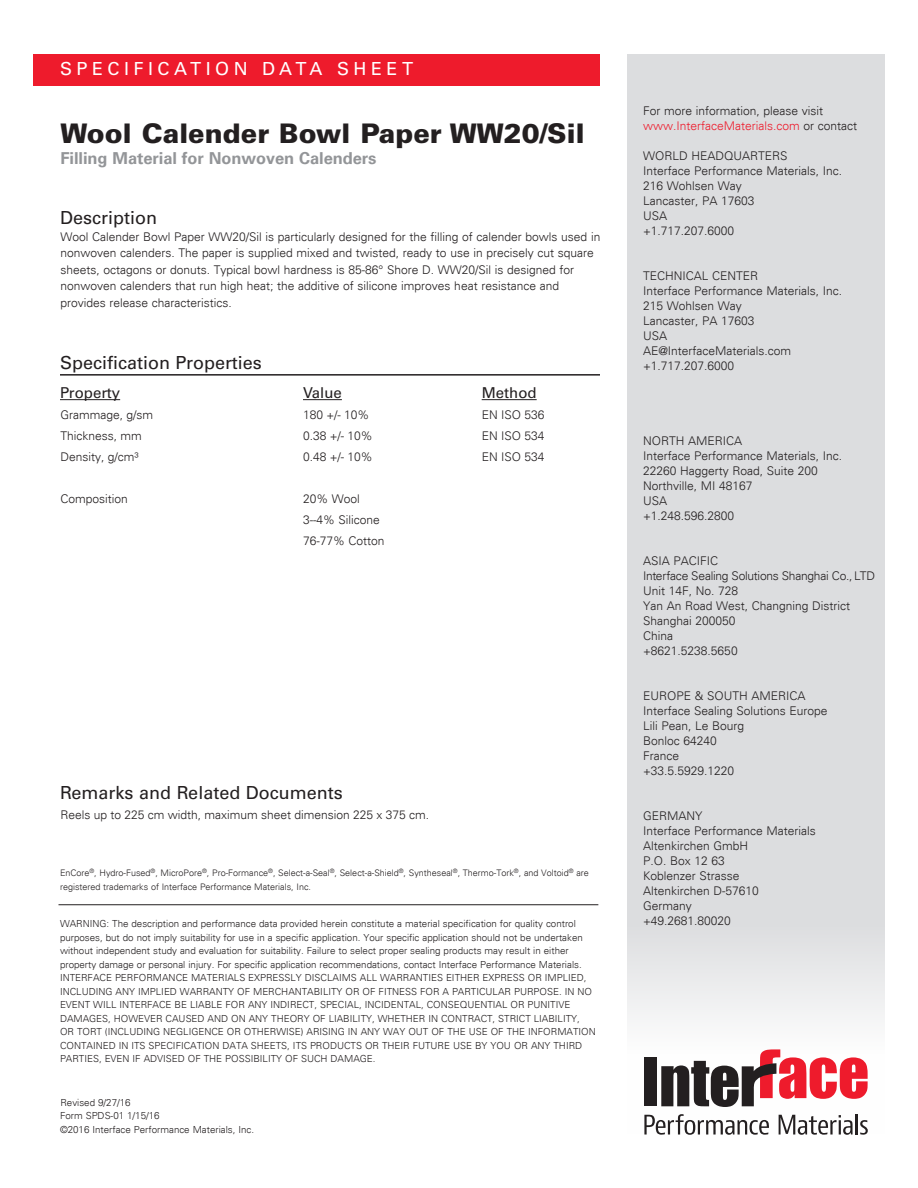
<style>
.page{position:relative;width:918px;height:1188px;background:#fff}
.page>*{position:absolute;margin:0;border:0;box-sizing:border-box;transform-origin:0 0}
.FC_head{font:900 27px "Univers LT Std";color:#231f20}
.t1{font:18px "Univers LT Std";color:#231f20}
.t2{font:18px "Univers LT Std";letter-spacing:.25em;color:#fff}
.FC_head-2{font:700 16.5px "Univers";letter-spacing:-.005em;color:#939598}
.t3{font:15px "Univers LT Std";color:#231f20}
.t4{font:300 12px/15px "Univers";color:#231f20}
.Disclaimer_copy{font:300 9.75px/13.5px "Univers";color:#231f20}
.t5{font:300 9px/13.5px "Univers";color:#231f20}
.s1{color:#ee1b2c}
</style>
<div class="page">
<div style="left:627px;top:54px;width:258px;height:1080px;background:#dcdddf"></div>
<div style="left:33px;top:54px;width:567px;height:31px;background:#ee1b2c"></div>
<hr style="left:60px;top:374px;width:540px;height:2px;background:#231f20">
<hr style="left:303px;top:399px;width:39px;height:1px;background:#231f20">
<hr style="left:482px;top:399px;width:55px;height:1px;background:#231f20">
<hr style="left:60px;top:399px;width:60px;height:1px;background:#231f20">
<hr style="left:59px;top:904px;width:539px;height:1px;background:#231f20">
<svg style="left:644px;top:1114px;width:125px;height:21px;background:#c1c0c0"></svg>
<svg style="left:779px;top:1115px;width:74px;height:20px"></svg>
<hr style="left:856px;top:1114px;width:2px;height:21px;background:#231f20">
<svg style="left:860px;top:1120px;width:8px;height:15px"></svg>
<div style="left:644px;top:1057px;width:13px;height:49px;background:#231f20"></div>
<svg style="left:661px;top:1049px;width:207px;height:58px;background:#be8489"></svg>
<h2 class="t2" style="left:60px;top:58px;width:355px">SPECIFICATION DATA SHEET</h2>
<p class="FC_head" style="left:60px;top:116px;width:526px">Wool Calender Bowl Paper WW20/Sil</p>
<p class="FC_head-2" style="left:60px;top:148px;width:317px">Filling Material for Nonwoven Calenders</p>
<h2 class="t1" style="left:60px;top:207px;width:99px">Description</h2>
<p class="t4" style="left:60px;top:228px;width:541px;line-height:16.5px">Wool Calender Bowl Paper WW20/Sil is particularly designed for the filling of calender bowls used in nonwoven calenders. The paper is supplied mixed and twisted, ready to use in precisely cut square sheets, octagons or donuts. Typical bowl hardness is 85-86° Shore D. WW20/Sil is designed for nonwoven calenders that run high heat; the additive of silicone improves heat resistance and provides release characteristics.</p>
<h2 class="t1" style="left:60px;top:352px;width:203px">Specification Properties</h2>
<p class="t3" style="left:60px;top:384px;width:62px">Property</p>
<p class="t3" style="left:303px;top:384px;width:40px">Value</p>
<p class="t3" style="left:482px;top:384px;width:56px">Method</p>
<p class="t4" style="left:60px;top:407px;width:94px">Grammage, g/sm</p>
<p class="t4" style="left:60px;top:428px;width:83px">Thickness, mm</p>
<p class="t4" style="left:60px;top:449px;width:80px">Density, g/cm³</p>
<p class="t4" style="left:60px;top:491px;width:69px">Composition</p>
<p class="t4" style="left:303px;top:407px;width:68px">180 +/- 10%</p>
<p class="t4" style="left:303px;top:428px;width:71px">0.38 +/- 10%</p>
<p class="t4" style="left:303px;top:449px;width:71px">0.48 +/- 10%</p>
<p class="t4" style="left:303px;top:491px;width:58px">20% Wool</p>
<p class="t4" style="left:303px;top:512px;width:78px">3--4% Silicone</p>
<p class="t4" style="left:303px;top:533px;width:83px">76-77% Cotton</p>
<p class="t4" style="left:482px;top:407px;width:64px">EN ISO 536</p>
<p class="t4" style="left:482px;top:428px;width:64px">EN ISO 534</p>
<p class="t4" style="left:482px;top:449px;width:64px">EN ISO 534</p>
<h2 class="t1" style="left:60px;top:782px;width:284px">Remarks and Related Documents</h2>
<p class="t4" style="left:60px;top:807px;width:370px">Reels up to 225 cm width, maximum sheet dimension 225 x 375 cm.</p>
<p class="t5" style="left:60px;top:866px;width:530px">EnCore<sup>®</sup>, Hydro-Fused<sup>®</sup>, MicroPore<sup>®</sup>, Pro-Formance<sup>®</sup>, Select-a-Seal<sup>®</sup>, Select-a-Shield<sup>®</sup>, Syntheseal<sup>®</sup>, Thermo-Tork<sup>®</sup>, and Voltoid<sup>®</sup> are registered trademarks of Interface Performance Materials, Inc.</p>
<p class="Disclaimer_copy" style="left:60px;top:917px;width:537px">WARNING: The description and performance data provided herein constitute a material specification for quality control purposes, but do not imply suitability for use in a specific application. Your specific application should not be undertaken without independent study and evaluation for suitability. Failure to select proper sealing products may result in either property damage or personal injury. For specific application recommendations, contact Interface Performance Materials.<br>INTERFACE PERFORMANCE MATERIALS EXPRESSLY DISCLAIMS ALL WARRANTIES EITHER EXPRESS OR IMPLIED, INCLUDING ANY IMPLIED WARRANTY OF MERCHANTABILITY OR OF FITNESS FOR A PARTICULAR PURPOSE. IN NO EVENT WILL INTERFACE BE LIABLE FOR ANY INDIRECT, SPECIAL, INCIDENTAL, CONSEQUENTIAL OR PUNITIVE DAMAGES, HOWEVER CAUSED AND ON ANY THEORY OF LIABILITY, WHETHER IN CONTRACT, STRICT LIABILITY, OR TORT (INCLUDING NEGLIGENCE OR OTHERWISE) ARISING IN ANY WAY OUT OF THE USE OF THE INFORMATION CONTAINED IN ITS SPECIFICATION DATA SHEETS, ITS PRODUCTS OR THEIR FUTURE USE BY YOU OR ANY THIRD PARTIES, EVEN IF ADVISED OF THE POSSIBILITY OF SUCH DAMAGE.</p>
<p class="Disclaimer_copy" style="left:60px;top:1096px;width:72px">Revised 9/27/16</p>
<p class="Disclaimer_copy" style="left:60px;top:1109px;width:196px">Form SPDS-01 1/15/16<br>©2016 Interface Performance Materials, Inc.</p>
<p class="t4" style="left:643px;top:103px;width:216px">For more information, please visit <span class="s1">www.InterfaceMaterials.com</span> or contact</p>
<p class="t4" style="left:643px;top:148px;width:201px">WORLD HEADQUARTERS<br>Interface Performance Materials, Inc.<br>216 Wohlsen Way<br>Lancaster, PA 17603<br>USA<br>+1.717.207.6000</p>
<p class="t4" style="left:643px;top:268px;width:201px">TECHNICAL CENTER<br>Interface Performance Materials, Inc.<br>215 Wohlsen Way<br>Lancaster, PA 17603<br>USA<br>AE@InterfaceMaterials.com +1.717.207.6000</p>
<p class="t4" style="left:643px;top:433px;width:201px">NORTH AMERICA<br>Interface Performance Materials, Inc.<br>22260 Haggerty Road, Suite 200<br>Northville, MI 48167<br>USA<br>+1.248.596.2800</p>
<p class="t4" style="left:643px;top:553px;width:234px">ASIA PACIFIC<br>Interface Sealing Solutions Shanghai Co., LTD<br>Unit 14F, No. 728<br>Yan An Road West, Changning District<br>Shanghai 200050<br>China<br>+8621.5238.5650</p>
<p class="t4" style="left:643px;top:688px;width:186px">EUROPE &amp; SOUTH AMERICA<br>Interface Sealing Solutions Europe<br>Lili Pean, Le Bourg<br>Bonloc 64240<br>France<br>+33.5.5929.1220</p>
<p class="t4" style="left:643px;top:808px;width:174px">GERMANY<br>Interface Performance Materials<br>Altenkirchen GmbH<br>P.O. Box 12 63<br>Koblenzer Strasse<br>Altenkirchen D-57610<br>Germany<br>+49.2681.80020</p>
</div>
